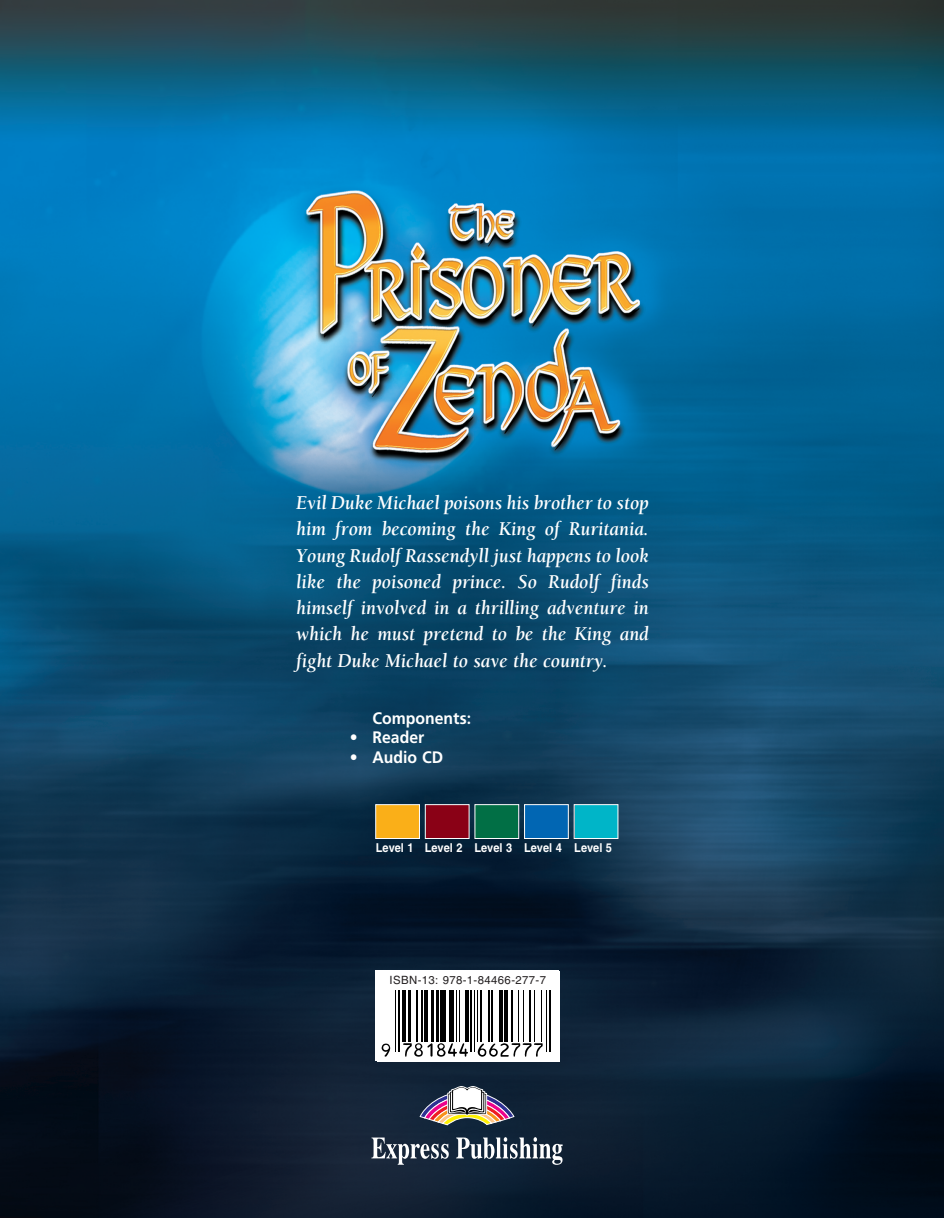
<style>
.page{position:relative;width:944px;height:1218px;background:#fff}
.page>*{position:absolute;margin:0;border:0;box-sizing:border-box;transform-origin:0 0}
.t1{font:italic 700 20.12px/26.2px "Berkeley Std";color:#fff;text-align:justify;scale:.95 1}
.t2{font:700 16.62px "PF Catalog";color:#fff;scale:.95 1}
.t3{font:700 12.25px "Helvetica LT Std";color:#fff;scale:.9 1}
.t4{font:11.38px "Helvetica LT Std";letter-spacing:.035em;color:#231f20}
</style>
<div class="page">
<img style="left:0;top:0;width:944px;height:1217px">
<svg style="left:419px;top:1085px;width:96px;height:40px"></svg>
<svg style="left:371px;top:1137px;width:78px;height:27px"></svg>
<svg style="left:456px;top:1137px;width:106px;height:27px"></svg>
<div style="left:376px;top:805px;width:43px;height:33px;background:#faaf18"></div>
<div style="left:375px;top:804px;width:45px;height:35px;border:1px solid #fff"></div>
<div style="left:426px;top:805px;width:43px;height:33px;background:#8a0116"></div>
<div style="left:425px;top:804px;width:44px;height:35px;border:1px solid #fff"></div>
<div style="left:475px;top:805px;width:43px;height:33px;background:#016f45"></div>
<div style="left:474px;top:804px;width:45px;height:35px;border:1px solid #fff"></div>
<div style="left:525px;top:805px;width:43px;height:33px;background:#0166b3"></div>
<div style="left:524px;top:804px;width:45px;height:35px;border:1px solid #fff"></div>
<div style="left:574px;top:805px;width:43px;height:33px;background:#00b5c8"></div>
<div style="left:574px;top:804px;width:44px;height:35px;border:1px solid #fff"></div>
<div style="left:377px;top:971px;width:182px;height:90px;background:#fff"></div>
<hr style="left:395px;top:990px;width:2px;height:61px;background:#000">
<hr style="left:398px;top:990px;width:2px;height:61px;background:#000">
<div style="left:401px;top:990px;width:5px;height:51px;background:#000"></div>
<hr style="left:408px;top:990px;width:3px;height:51px;background:#000">
<hr style="left:417px;top:990px;width:1px;height:51px;background:#000">
<hr style="left:421px;top:990px;width:2px;height:51px;background:#000">
<hr style="left:424px;top:990px;width:4px;height:51px;background:#000">
<hr style="left:431px;top:990px;width:3px;height:51px;background:#000">
<hr style="left:436px;top:990px;width:3px;height:51px;background:#000">
<div style="left:441px;top:990px;width:5px;height:51px;background:#000"></div>
<div style="left:449px;top:990px;width:5px;height:51px;background:#000"></div>
<hr style="left:456px;top:990px;width:1px;height:51px;background:#000">
<hr style="left:459px;top:990px;width:2px;height:51px;background:#000">
<hr style="left:465px;top:990px;width:4px;height:51px;background:#000">
<hr style="left:470px;top:990px;width:2px;height:61px;background:#000">
<hr style="left:474px;top:990px;width:1px;height:61px;background:#000">
<hr style="left:477px;top:990px;width:1px;height:51px;background:#000">
<hr style="left:480px;top:990px;width:2px;height:51px;background:#000">
<hr style="left:488px;top:990px;width:2px;height:51px;background:#000">
<hr style="left:491px;top:990px;width:2px;height:51px;background:#000">
<hr style="left:500px;top:990px;width:3px;height:51px;background:#000">
<hr style="left:505px;top:990px;width:3px;height:51px;background:#000">
<hr style="left:511px;top:990px;width:2px;height:51px;background:#000">
<hr style="left:518px;top:990px;width:1px;height:51px;background:#000">
<hr style="left:523px;top:990px;width:1px;height:51px;background:#000">
<hr style="left:529px;top:990px;width:2px;height:51px;background:#000">
<hr style="left:534px;top:990px;width:1px;height:51px;background:#000">
<hr style="left:541px;top:990px;width:1px;height:51px;background:#000">
<hr style="left:546px;top:990px;width:1px;height:61px;background:#000">
<hr style="left:549px;top:990px;width:2px;height:61px;background:#000">
<hr style="left:559px;top:990px;width:1px;height:61px;background:#fff">
<svg style="left:403px;top:1043px;width:65px;height:13px"></svg>
<svg style="left:478px;top:1043px;width:65px;height:13px"></svg>
<svg style="left:381px;top:1043px;width:9px;height:13px"></svg>
<div style="left:375px;top:970px;width:184px;height:16px;background:#fff"></div>
<svg style="left:0;top:0;width:2px;height:6px"></svg>
<p class="t1" style="left:296px;top:491px;width:373px">Evil Duke Michael poisons his brother to stop him from becoming the King of Ruritania.<br>Young Rudolf Rassendyll just happens to look like the poisoned prince. So Rudolf finds himself involved in a thrilling adventure in which he must pretend to be the King and fight Duke Michael to save the country.</p>
<p class="t2" style="left:372px;top:708px;width:105px">Components:</p>
<p class="t2" style="left:350px;top:728px;width:80px">• Reader</p>
<p class="t2" style="left:350px;top:748px;width:100px">• Audio CD</p>
<p class="t3" style="left:376px;top:843px;width:264px">Level 1 Level 2 Level 3 Level 4 Level 5</p>
<p class="t4" style="left:390px;top:975px;width:158px">ISBN-13: 978-1-84466-277-7</p>
</div>
